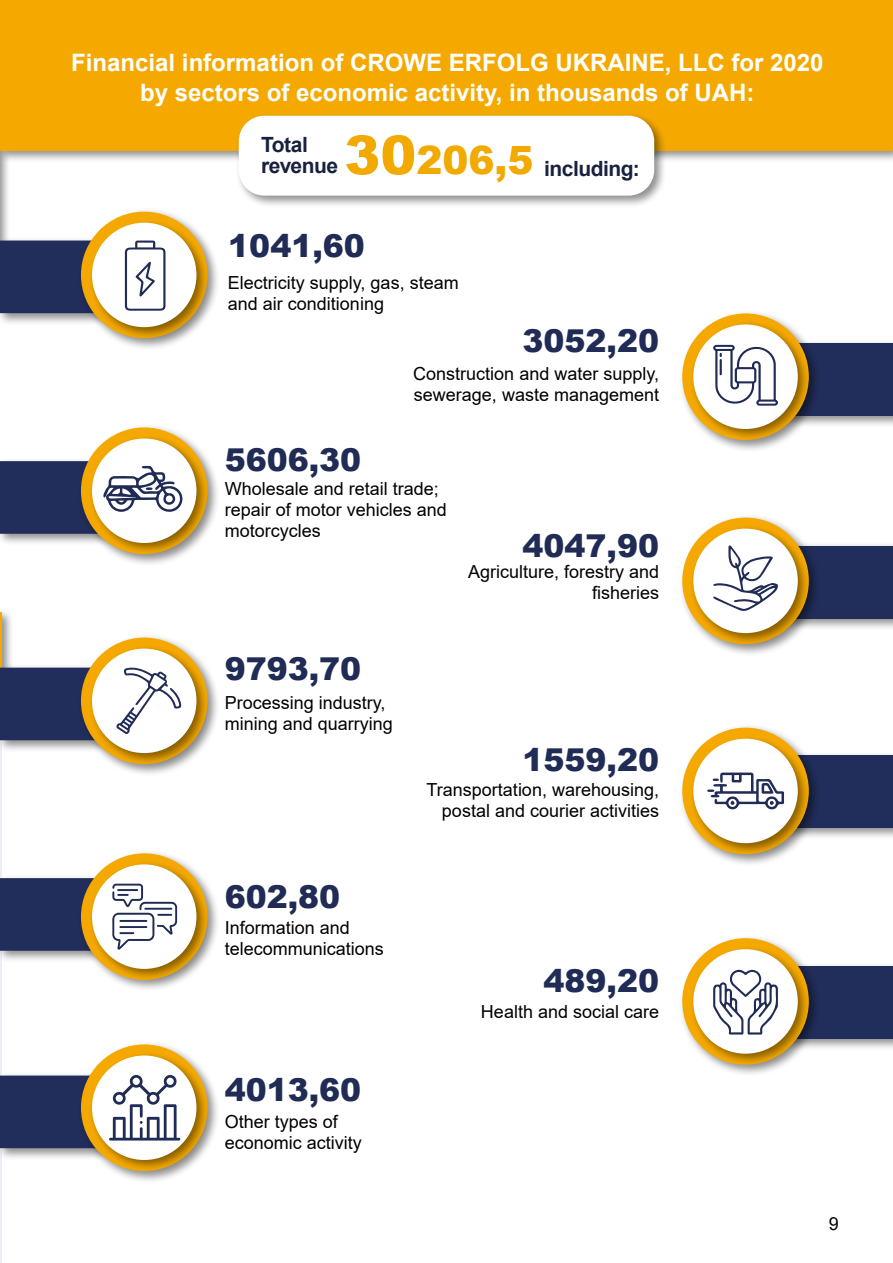
<style>
.page{position:relative;width:893px;height:1263px;background:#fff}
.page>*{position:absolute;margin:0;border:0;box-sizing:border-box;transform-origin:0 0}
.t1{font:900 39px "Arial";color:#f2a900}
.t2{font:900 31.5px "Arial";color:#202c56}
.t3{font:700 24px/30px "Arial";color:#fff;text-align:center}
.t4{font:700 21px/21px "Arial";letter-spacing:-.02em;color:#18223e}
.t5{font:18px/21px "Arial";color:#000}
.s1{font-size:54px}
</style>
<div class="page">
<hr style="left:0;top:612px;width:1px;height:651px;background:#ecedf5">
<div style="left:0;top:608px;width:14px;height:107px;background:#000;opacity:.45"></div>
<hr style="left:0;top:612px;width:1px;height:91px;background:#f5a900">
<div style="left:0;top:0;width:11px;height:275px;background:#000;opacity:.45"></div>
<div style="left:0;top:237px;width:179px;height:89px;background:#000;opacity:.45"></div>
<div style="left:741px;top:339px;width:152px;height:89px;background:#000;opacity:.45"></div>
<div style="left:745px;top:343px;width:148px;height:73px;background:#212e5b"></div>
<div style="left:0;top:664px;width:179px;height:89px;background:#000;opacity:.45"></div>
<div style="left:741px;top:751px;width:152px;height:90px;background:#000;opacity:.45"></div>
<div style="left:745px;top:755px;width:148px;height:73px;background:#212e5b"></div>
<div style="left:0;top:457px;width:179px;height:89px;background:#000;opacity:.45"></div>
<div style="left:741px;top:542px;width:152px;height:89px;background:#000;opacity:.45"></div>
<div style="left:745px;top:546px;width:148px;height:72px;background:#212e5b"></div>
<div style="left:0;top:874px;width:179px;height:89px;background:#000;opacity:.45"></div>
<div style="left:0;top:1072px;width:179px;height:89px;background:#000;opacity:.45"></div>
<div style="left:741px;top:962px;width:152px;height:89px;background:#000;opacity:.45"></div>
<div style="left:745px;top:966px;width:148px;height:72px;background:#212e5b"></div>
<div style="left:0;top:0;width:893px;height:164px;background:#000;opacity:.45"></div>
<div style="left:0;top:0;width:893px;height:151px;background:#f5a900"></div>
<div style="left:235px;top:112px;width:432px;height:96px;background:#000;opacity:.45"></div>
<div style="left:239px;top:116px;width:415px;height:80px;background:#fff;border-radius:26px"></div>
<div style="left:77px;top:208px;width:143px;height:142px;background:#000;opacity:.45"></div>
<div style="left:88px;top:219px;width:121px;height:120px;background:#000;opacity:.45"></div>
<div style="left:92px;top:223px;width:104px;height:104px;background:#fff;border-radius:50%"></div>
<div style="left:679px;top:934px;width:142px;height:143px;background:#000;opacity:.45"></div>
<div style="left:682px;top:938px;width:127px;height:127px;background:#f5a900;border-radius:50%"></div>
<div style="left:690px;top:945px;width:120px;height:121px;background:#000;opacity:.45"></div>
<div style="left:693px;top:949px;width:105px;height:105px;background:#fff;border-radius:50%"></div>
<div style="left:77px;top:634px;width:143px;height:142px;background:#000;opacity:.45"></div>
<svg style="left:81px;top:637px;width:126px;height:127px"></svg>
<div style="left:88px;top:645px;width:121px;height:120px;background:#000;opacity:.45"></div>
<div style="left:92px;top:649px;width:104px;height:104px;background:#fff;border-radius:50%"></div>
<div style="left:679px;top:514px;width:142px;height:142px;background:#000;opacity:.45"></div>
<div style="left:682px;top:518px;width:127px;height:126px;background:#f5a900;border-radius:50%"></div>
<div style="left:690px;top:525px;width:120px;height:120px;background:#000;opacity:.45"></div>
<div style="left:693px;top:529px;width:105px;height:104px;background:#fff;border-radius:50%"></div>
<div style="left:77px;top:424px;width:143px;height:142px;background:#000;opacity:.45"></div>
<div style="left:81px;top:427px;width:126px;height:127px;background:#f5a900;border-radius:50%"></div>
<div style="left:88px;top:435px;width:121px;height:120px;background:#000;opacity:.45"></div>
<div style="left:92px;top:438px;width:104px;height:105px;background:#fff;border-radius:50%"></div>
<div style="left:679px;top:724px;width:142px;height:142px;background:#000;opacity:.45"></div>
<div style="left:682px;top:728px;width:127px;height:126px;background:#f5a900;border-radius:50%"></div>
<div style="left:690px;top:735px;width:120px;height:120px;background:#000;opacity:.45"></div>
<div style="left:693px;top:739px;width:105px;height:104px;background:#fff;border-radius:50%"></div>
<div style="left:77px;top:849px;width:143px;height:143px;background:#000;opacity:.45"></div>
<div style="left:81px;top:853px;width:126px;height:127px;background:#f5a900;border-radius:50%"></div>
<div style="left:88px;top:861px;width:121px;height:120px;background:#000;opacity:.45"></div>
<div style="left:92px;top:864px;width:104px;height:105px;background:#fff;border-radius:50%"></div>
<div style="left:679px;top:310px;width:142px;height:142px;background:#000;opacity:.45"></div>
<div style="left:682px;top:313px;width:127px;height:127px;background:#f5a900;border-radius:50%"></div>
<div style="left:690px;top:321px;width:120px;height:120px;background:#000;opacity:.45"></div>
<div style="left:693px;top:324px;width:105px;height:105px;background:#fff;border-radius:50%"></div>
<div style="left:77px;top:1041px;width:143px;height:142px;background:#000;opacity:.45"></div>
<div style="left:81px;top:1044px;width:126px;height:127px;background:#f5a900;border-radius:50%"></div>
<div style="left:88px;top:1052px;width:121px;height:120px;background:#000;opacity:.45"></div>
<div style="left:92px;top:1055px;width:104px;height:105px;background:#fff;border-radius:50%"></div>
<svg style="left:713px;top:345px;width:65px;height:61px"></svg>
<svg style="left:0;top:461px;width:182px;height:73px"></svg>
<svg style="left:713px;top:545px;width:65px;height:66px"></svg>
<svg style="left:0;top:667px;width:181px;height:73px"></svg>
<svg style="left:707px;top:772px;width:77px;height:37px"></svg>
<svg style="left:0;top:878px;width:177px;height:73px"></svg>
<svg style="left:713px;top:969px;width:65px;height:65px"></svg>
<svg style="left:0;top:1074px;width:180px;height:74px"></svg>
<svg style="left:0;top:241px;width:166px;height:72px"></svg>
<h3 class="t3" style="left:71px;top:48px;width:754px">Financial information of CROWE ERFOLG UKRAINE, LLC for 2020 by sectors of economic activity, in thousands of UAH:</h3>
<p class="t4" style="left:261px;top:135px;width:79px">Total revenue</p>
<h1 class="t1" style="left:344px;top:132px;width:191px"><span class="s1">30</span>206,5</h1>
<p class="t4" style="left:544px;top:159px;width:97px">including:</p>
<h2 class="t2" style="left:228px;top:223px;width:138px">1041,60</h2>
<p class="t5" style="left:228px;top:272px;width:232px">Electricity supply, gas, steam and air conditioning</p>
<h2 class="t2" style="left:523px;top:318px;width:138px">3052,20</h2>
<h2 class="t2" style="left:225px;top:437px;width:138px">5606,30</h2>
<p class="t5" style="left:413px;top:363px;width:247px">Construction and water supply, sewerage, waste management</p>
<p class="t5" style="left:225px;top:478px;width:224px">Wholesale and retail trade; repair of motor vehicles and motorcycles</p>
<h2 class="t2" style="left:523px;top:523px;width:138px">4047,90</h2>
<p class="t5" style="left:468px;top:561px;width:193px;text-align:right">Agriculture, forestry and fisheries</p>
<h2 class="t2" style="left:225px;top:646px;width:138px">9793,70</h2>
<p class="t5" style="left:225px;top:692px;width:170px">Processing industry, mining and quarrying</p>
<h2 class="t2" style="left:523px;top:737px;width:138px">1559,20</h2>
<h2 class="t2" style="left:225px;top:874px;width:117px">602,80</h2>
<p class="t5" style="left:225px;top:917px;width:161px">Information and telecommunications</p>
<h2 class="t2" style="left:225px;top:1067px;width:138px">4013,60</h2>
<p class="t5" style="left:225px;top:1111px;width:139px">Other types of economic activity</p>
<p class="t5" style="left:427px;top:779px;width:234px;text-align:right">Transportation, warehousing, postal and courier activities</p>
<h2 class="t2" style="left:544px;top:958px;width:117px">489,20</h2>
<p class="t5" style="left:481px;top:1001px;width:180px">Health and social care</p>
<p class="t5" style="left:829px;top:1213px;width:12px">9</p>
</div>
